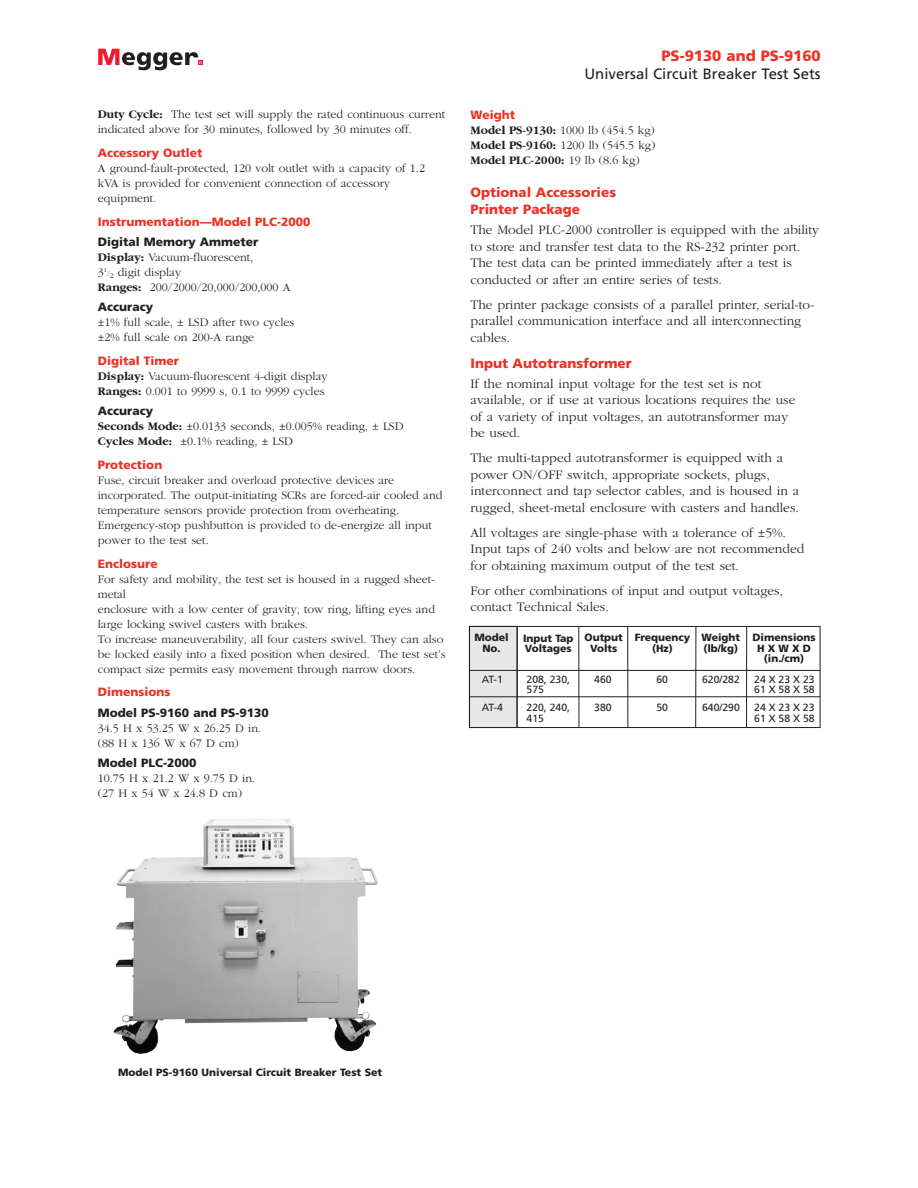
<style>
.page{position:relative;width:918px;height:1188px;background:#fff}
.page>*{position:absolute;margin:0;border:0;box-sizing:border-box;transform-origin:0 0}
.t1{font:15px "Frutiger";color:#231f20}
.t2{font:900 15px "Frutiger";color:#ee3124}
.t3{font:300 13.5px/16.5px "Garamond";color:#231f20}
.t4{font:900 13.5px/17.5px "Frutiger";color:#ee3124}
.t5{font:300 12px/15px "Garamond";color:#231f20}
.t6{font:900 12px "Frutiger";color:#ee3124}
.t7{font:900 12px "Frutiger";color:#231f20}
.t8{font:900 10.5px/10.5px "Frutiger";color:#231f20;text-align:center}
.t9{font:10.5px/10.5px "Frutiger";color:#231f20}
.s1{font-weight:700}
.s2{font-size:7.5px}
</style>
<div class="page">
<svg style="left:98px;top:49px;width:105px;height:21px"></svg>
<img style="left:114px;top:819px;width:264px;height:235px">
<div style="left:469px;top:626px;width:48px;height:102px;background:#e6e7e8"></div>
<div style="left:469px;top:626px;width:351px;height:102px;border:1px solid #231f20"></div>
<hr style="left:469px;top:670px;width:351px;height:1px;background:#231f20">
<hr style="left:517px;top:626px;width:1px;height:101px;background:#231f20">
<hr style="left:579px;top:626px;width:1px;height:101px;background:#231f20">
<hr style="left:627px;top:626px;width:1px;height:102px;background:#231f20">
<hr style="left:695px;top:626px;width:1px;height:102px;background:#231f20">
<hr style="left:746px;top:626px;width:1px;height:102px;background:#231f20">
<hr style="left:469px;top:697px;width:351px;height:1px;background:#231f20">
<p class="t5" style="left:98px;top:108px;width:349px"><span class="s1">Duty Cycle:</span> The test set will supply the rated continuous current indicated above for 30 minutes, followed by 30 minutes off.</p>
<p class="t6" style="left:98px;top:148px;width:106px">Accessory Outlet</p>
<p class="t5" style="left:98px;top:162px;width:329px">A ground-fault-protected, 120 volt outlet with a capacity of 1.2 kVA is provided for convenient connection of accessory equipment.</p>
<p class="t6" style="left:98px;top:217px;width:214px">Instrumentation—Model PLC-2000</p>
<p class="t7" style="left:98px;top:237px;width:162px">Digital Memory Ammeter</p>
<p class="t5" style="left:98px;top:251px;width:194px"><span class="s1">Display:</span> Vacuum-fluorescent,<br>3<sup>1</sup><span class="s2">/</span><sub>2</sub> digit display<br><span class="s1">Ranges:</span> 200/2000/20,000/200,000 A</p>
<p class="t7" style="left:98px;top:302px;width:57px">Accuracy</p>
<p class="t5" style="left:98px;top:316px;width:198px">±1% full scale, ± LSD after two cycles ±2% full scale on 200-A range</p>
<p class="t6" style="left:98px;top:356px;width:83px">Digital Timer</p>
<p class="t5" style="left:98px;top:370px;width:231px"><span class="s1">Display:</span> Vacuum-fluorescent 4-digit display<br><span class="s1">Ranges:</span> 0.001 to 9999 s, 0.1 to 9999 cycles</p>
<p class="t7" style="left:98px;top:406px;width:57px">Accuracy</p>
<p class="t5" style="left:98px;top:420px;width:307px"><span class="s1">Seconds Mode:</span> ±0.0133 seconds, ±0.005% reading, ± LSD<br><span class="s1">Cycles Mode:</span> ±0.1% reading, ± LSD</p>
<p class="t6" style="left:98px;top:460px;width:66px">Protection</p>
<p class="t5" style="left:98px;top:474px;width:346px">Fuse, circuit breaker and overload protective devices are incorporated. The output-initiating SCRs are forced-air cooled and temperature sensors provide protection from overheating.<br>Emergency-stop pushbutton is provided to de-energize all input power to the test set.</p>
<p class="t6" style="left:98px;top:559px;width:61px">Enclosure</p>
<p class="t5" style="left:98px;top:572px;width:349px">For safety and mobility, the test set is housed in a rugged sheet&shy;metal<br>enclosure with a low center of gravity, tow ring, lifting eyes and large locking swivel casters with brakes.<br>To increase maneuverability, all four casters swivel. They can also be locked easily into a fixed position when desired. The test set’s compact size permits easy movement through narrow doors.</p>
<p class="t6" style="left:98px;top:687px;width:74px">Dimensions</p>
<p class="t7" style="left:98px;top:708px;width:172px">Model PS-9160 and PS-9130</p>
<p class="t5" style="left:98px;top:721px;width:165px">34.5 H x 53.25 W x 26.25 D in. (88 H x 136 W x 67 D cm)</p>
<p class="t7" style="left:98px;top:758px;width:100px">Model PLC-2000</p>
<p class="t5" style="left:98px;top:772px;width:159px">10.75 H x 21.2 W x 9.75 D in. (27 H x 54 W x 24.8 D cm)</p>
<p class="t2" style="left:661px;top:49px;width:161px">PS-9130 and PS-9160</p>
<p class="t1" style="left:584px;top:68px;width:238px">Universal Circuit Breaker Test Sets</p>
<p class="t6" style="left:471px;top:110px;width:46px">Weight</p>
<p class="t5" style="left:471px;top:123px;width:186px;text-align:justify"><span class="s1">Model PS-9130:</span> 1000 lb (454.5 kg)<br><span class="s1">Model PS-9160:</span> 1200 lb (545.5 kg)<br><span class="s1">Model PLC-2000:</span> 19 lb (8.6 kg)</p>
<p class="t4" style="left:471px;top:184px;width:147px">Optional Accessories<br>Printer Package</p>
<p class="t3" style="left:471px;top:223px;width:350px">The Model PLC-2000 controller is equipped with the ability to store and transfer test data to the RS-232 printer port.<br>The test data can be printed immediately after a test is conducted or after an entire series of tests.</p>
<p class="t3" style="left:471px;top:297px;width:345px">The printer package consists of a parallel printer, serial-to&shy;parallel communication interface and all interconnecting cables.</p>
<p class="t4" style="left:471px;top:355px;width:163px">Input Autotransformer</p>
<p class="t3" style="left:471px;top:376px;width:326px">If the nominal input voltage for the test set is not available, or if use at various locations requires the use of a variety of input voltages, an autotransformer may be used.</p>
<p class="t3" style="left:471px;top:451px;width:330px">The multi-tapped autotransformer is equipped with a power ON/OFF switch, appropriate sockets, plugs, interconnect and tap selector cables, and is housed in a rugged, sheet-metal enclosure with casters and handles.</p>
<p class="t3" style="left:471px;top:525px;width:335px">All voltages are single-phase with a tolerance of ±5%.<br>Input taps of 240 volts and below are not recommended for obtaining maximum output of the test set.</p>
<p class="t3" style="left:471px;top:583px;width:314px">For other combinations of input and output voltages, contact Technical Sales.</p>
<p class="t8" style="left:474px;top:633px;width:36px">Model<br>No.</p>
<p class="t9" style="left:482px;top:674px;width:23px">AT-1</p>
<p class="t8" style="left:523px;top:634px;width:52px;text-align:left">Input Tap<br>Voltages</p>
<p class="t9" style="left:527px;top:674px;width:45px">208, 230,<br>575</p>
<p class="t8" style="left:585px;top:633px;width:40px">Output<br>Volts</p>
<p class="t9" style="left:594px;top:674px;width:19px">460</p>
<p class="t8" style="left:635px;top:633px;width:57px">Frequency (Hz)</p>
<p class="t9" style="left:656px;top:674px;width:13px">60</p>
<p class="t8" style="left:701px;top:633px;width:40px;text-align:left">Weight (lb/kg)</p>
<p class="t9" style="left:702px;top:674px;width:39px">620/282</p>
<p class="t8" style="left:752px;top:633px;width:65px">Dimensions<br>H X W X D (in./cm)</p>
<p class="t9" style="left:754px;top:674px;width:62px">24 X 23 X 23<br>61 X 58 X 58</p>
<p class="t9" style="left:482px;top:703px;width:23px">AT-4</p>
<p class="t9" style="left:527px;top:703px;width:45px">220, 240,<br>415</p>
<p class="t9" style="left:594px;top:703px;width:19px">380</p>
<p class="t9" style="left:656px;top:703px;width:13px">50</p>
<p class="t9" style="left:702px;top:703px;width:39px">640/290</p>
<p class="t9" style="left:754px;top:703px;width:62px">24 X 23 X 23<br>61 X 58 X 58</p>
<p class="t8" style="left:118px;top:1068px;width:266px">Model PS-9160 Universal Circuit Breaker Test Set</p>
</div>
